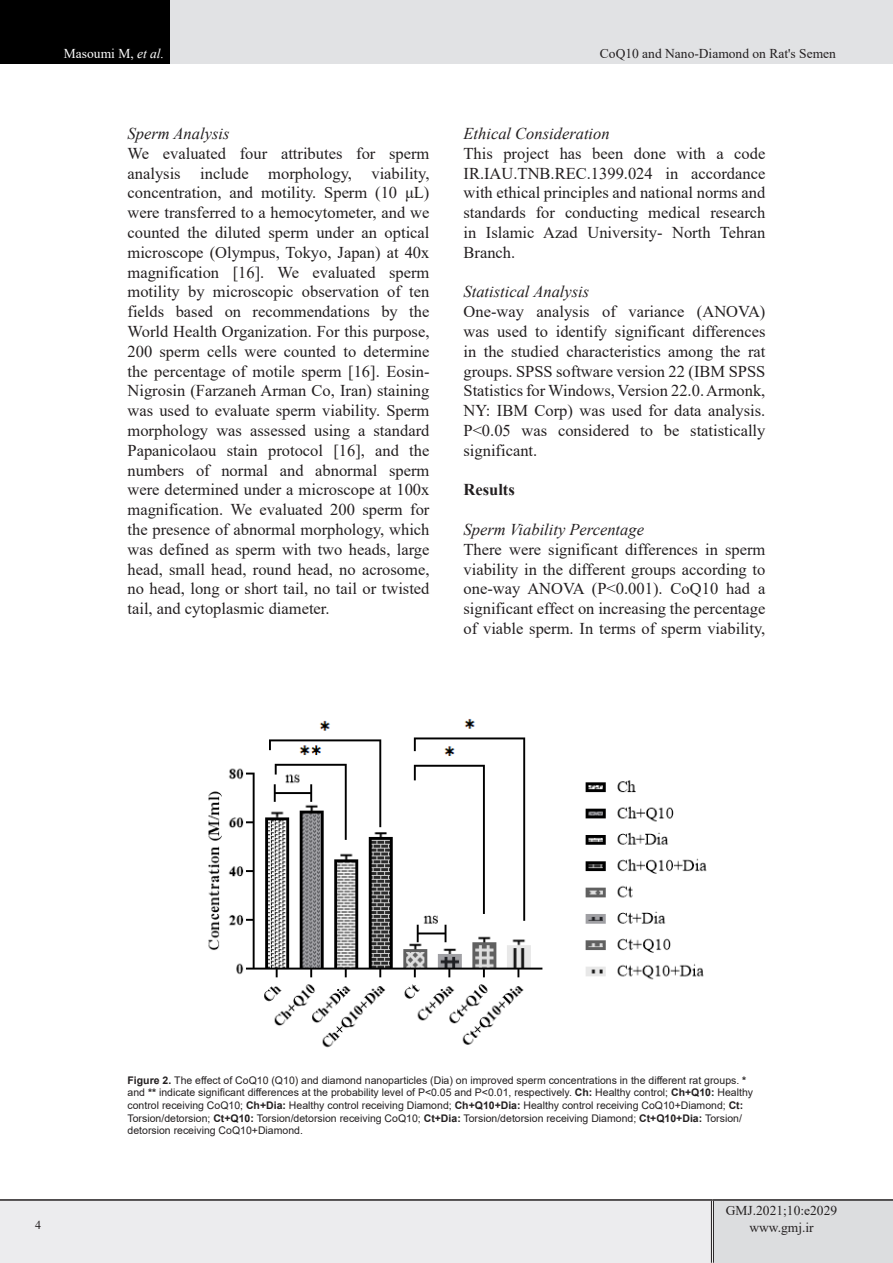
<style>
.page{position:relative;width:893px;height:1263px;background:#fff}
.page>*{position:absolute;margin:0;border:0;box-sizing:border-box;transform-origin:0 0}
.t1{font:16.5px/19.8px "Times New Roman";color:#231f20;text-align:justify}
.t2{font:italic 16.5px "Times New Roman";color:#231f20}
.t3{font:700 16.5px "Times New Roman";color:#231f20}
.t4{font:13.5px "Times New Roman";color:#231f20}
.t5{font:13.5px "Times New Roman";color:#fff}
.t6{font:12px "Times New Roman";color:#231f20}
.ttttitle{font:10.5px/12.6px "Arial";color:#231f20}
.s1{font-style:italic}
.s2{font-weight:700}
</style>
<div class="page">
<div style="left:0;top:0;width:170px;height:64px;background:#000"></div>
<div style="left:170px;top:0;width:723px;height:64px;background:#e1e2e4"></div>
<div style="left:0;top:1200px;width:712px;height:63px;background:#ececee"></div>
<div style="left:712px;top:1200px;width:181px;height:63px;background:#dcdddf"></div>
<hr style="left:711px;top:1201px;width:3px;height:62px;background:#fff">
<hr style="left:711px;top:1201px;width:1px;height:62px;background:#231f20">
<hr style="left:713px;top:1201px;width:1px;height:62px;background:#231f20">
<hr style="left:0;top:1199px;width:712px;height:2px;background:#231f20">
<hr style="left:712px;top:1199px;width:181px;height:2px;background:#231f20">
<img style="left:208px;top:719px;width:499px;height:329px">
<p class="t5" style="left:64px;top:44px;width:102px">Masoumi M, <span class="s1">et al.</span></p>
<p class="t4" style="left:600px;top:44px;width:238px">CoQ10 and Nano-Diamond on Rat's Semen</p>
<p class="t2" style="left:128px;top:122px;width:103px">Sperm Analysis</p>
<p class="t1" style="left:128px;top:143px;width:303px">We evaluated four attributes for sperm analysis include morphology, viability, concentration, and motility. Sperm (10 μL) were transferred to a hemocytometer, and we counted the diluted sperm under an optical microscope (Olympus, Tokyo, Japan) at 40x magnification [16]. We evaluated sperm motility by microscopic observation of ten fields based on recommendations by the World Health Organization. For this purpose, 200 sperm cells were counted to determine the percentage of motile sperm [16]. Eosin-Nigrosin (Farzaneh Arman Co, Iran) staining was used to evaluate sperm viability. Sperm morphology was assessed using a standard Papanicolaou stain protocol [16], and the numbers of normal and abnormal sperm were determined under a microscope at 100x magnification. We evaluated 200 sperm for the presence of abnormal morphology, which was defined as sperm with two heads, large head, small head, round head, no acrosome, no head, long or short tail, no tail or twisted tail, and cytoplasmic diameter.</p>
<p class="t2" style="left:463px;top:122px;width:148px">Ethical Consideration</p>
<p class="t1" style="left:463px;top:143px;width:303px">This project has been done with a code IR.IAU.TNB.REC.1399.024 in accordance with ethical principles and national norms and standards for conducting medical research in Islamic Azad University- North Tehran Branch.</p>
<p class="t2" style="left:463px;top:281px;width:127px">Statistical Analysis</p>
<p class="t1" style="left:463px;top:301px;width:303px">One-way analysis of variance (ANOVA) was used to identify significant differences in the studied characteristics among the rat groups. SPSS software version 22 (IBM SPSS Statistics for Windows, Version 22.0. Armonk, NY: IBM Corp) was used for data analysis.<br>P&lt;0.05 was considered to be statistically significant.</p>
<p class="t3" style="left:463px;top:478px;width:53px">Results</p>
<p class="t2" style="left:463px;top:518px;width:182px">Sperm Viability Percentage</p>
<p class="t1" style="left:463px;top:539px;width:303px">There were significant differences in sperm viability in the different groups according to one-way ANOVA (P&lt;0.001). CoQ10 had a significant effect on increasing the percentage of viable sperm. In terms of sperm viability,</p>
<p class="ttttitle" style="left:128px;top:1074px;width:627px"><span class="s2">Figure 2.</span> The effect of CoQ10 (Q10) and diamond nanoparticles (Dia) on improved sperm concentrations in the different rat groups. <span class="s2">* </span>and <span class="s2">**</span> indicate significant differences at the probability level of P&lt;0.05 and P&lt;0.01, respectively. <span class="s2">Ch:</span> Healthy control; <span class="s2">Ch+Q10:</span> Healthy control receiving CoQ10; <span class="s2">Ch+Dia:</span> Healthy control receiving Diamond; <span class="s2">Ch+Q10+Dia:</span> Healthy control receiving CoQ10+Diamond; <span class="s2">Ct:<br></span>Torsion/detorsion; <span class="s2">Ct+Q10:</span> Torsion/detorsion receiving CoQ10; <span class="s2">Ct+Dia:</span> Torsion/detorsion receiving Diamond; <span class="s2">Ct+Q10+Dia:</span> Torsion/ detorsion receiving CoQ10+Diamond.</p>
<p class="t4" style="left:726px;top:1201px;width:113px">GMJ.2021;10:e2029</p>
<p class="t6" style="left:35px;top:1216px;width:7px">4</p>
<p class="t4" style="left:749px;top:1217px;width:66px">www.gmj.ir</p>
</div>
